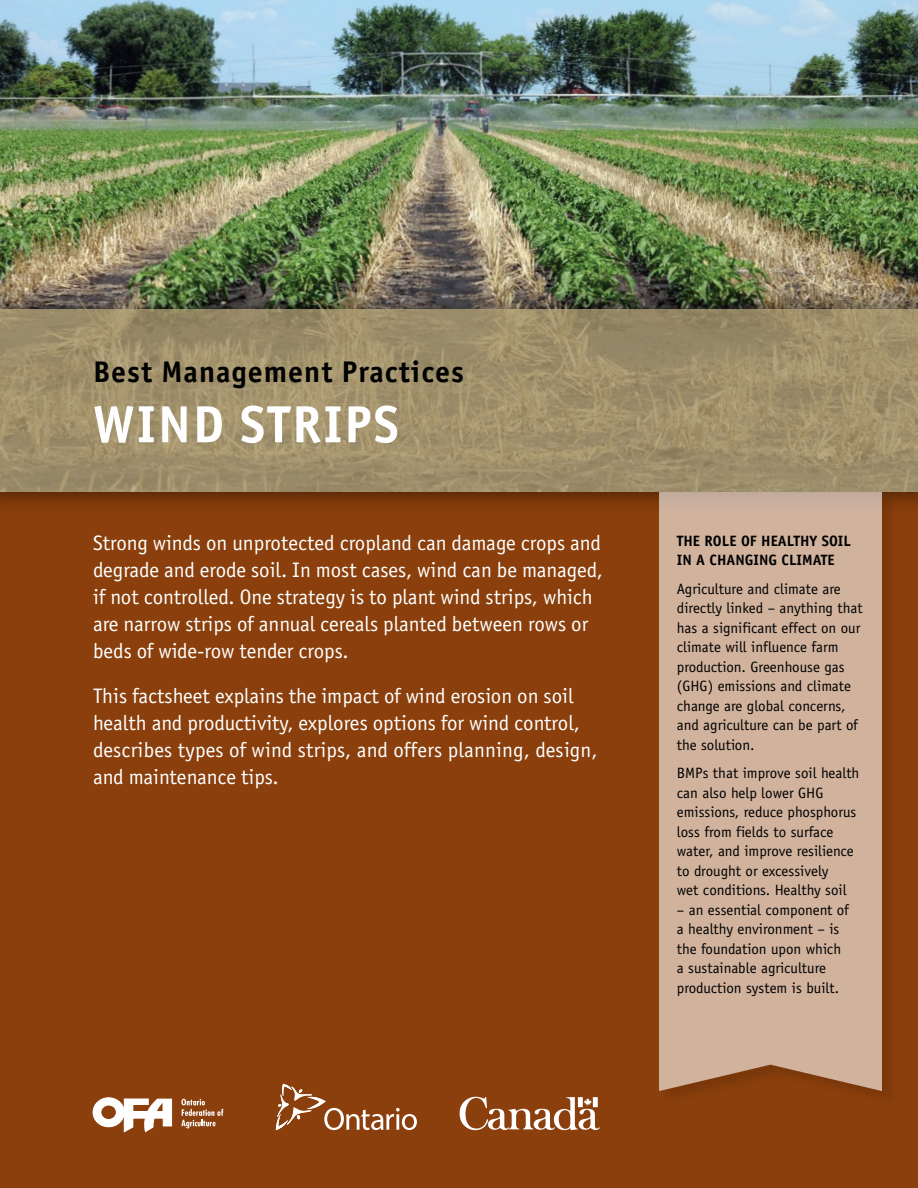
<style>
.page{position:relative;width:918px;height:1188px;background:#fff}
.page>*{position:absolute;margin:0;border:0;box-sizing:border-box;transform-origin:0 0}
.t1{font:700 52.5px "Officina Sans";letter-spacing:.035em;color:#fff}
.t2{font:700 30px "Officina Sans";letter-spacing:.035em;color:#000}
.Intro{font:21px/27px "Officina Sans";color:#fff}
.Body{font:15px/19.5px "Officina Sans";color:#000}
.t3{font:700 15px/19.5px "Officina Sans";color:#000}
</style>
<div class="page">
<img style="left:0;top:0;width:918px;height:287px">
<div style="left:0;top:492px;width:918px;height:696px;background:#8a3f0c"></div>
<div style="left:0;top:287px;width:918px;height:227px;background:#000;opacity:.75"></div>
<svg style="left:0;top:309px;width:918px;height:183px;background:#9f906b"></svg>
<div style="left:659px;top:492px;width:239px;height:614px;background:#843c0b"></div>
<div style="left:659px;top:492px;width:223px;height:599px;background:#d0b29d"></div>
<svg style="left:93px;top:1097px;width:79px;height:35px"></svg>
<svg style="left:181px;top:1099px;width:42px;height:29px"></svg>
<svg style="left:276px;top:1084px;width:141px;height:46px"></svg>
<svg style="left:460px;top:1097px;width:140px;height:33px"></svg>
<h1 class="t2" style="left:93px;top:353px;width:373px">Best Management Practices</h1>
<h1 class="t1" style="left:93px;top:392px;width:307px">WIND STRIPS</h1>
<p class="Intro" style="left:93px;top:529px;width:512px">Strong winds on unprotected cropland can damage crops and degrade and erode soil. In most cases, wind can be managed, if not controlled. One strategy is to plant wind strips, which are narrow strips of annual cereals planted between rows or beds of wide-row tender crops.</p>
<p class="Intro" style="left:93px;top:682px;width:506px">This factsheet explains the impact of wind erosion on soil health and productivity, explores options for wind control, describes types of wind strips, and offers planning, design, and maintenance tips.</p>
<h2 class="t3" style="left:677px;top:531px;width:176px">THE ROLE OF HEALTHY SOIL<br>IN A CHANGING CLIMATE</h2>
<p class="Body" style="left:677px;top:579px;width:187px">Agriculture and climate are directly linked – anything that has a significant effect on our climate will influence farm production. Greenhouse gas (GHG) emissions and climate change are global concerns, and agriculture can be part of the solution.</p>
<p class="Body" style="left:677px;top:764px;width:184px">BMPs that improve soil health can also help lower GHG emissions, reduce phosphorus loss from fields to surface water, and improve resilience to drought or excessively<br>wet conditions. Healthy soil</p>
<p class="Body" style="left:677px;top:900px;width:174px">– an essential component of a healthy environment – is the foundation upon which a sustainable agriculture production system is built.</p>
</div>
